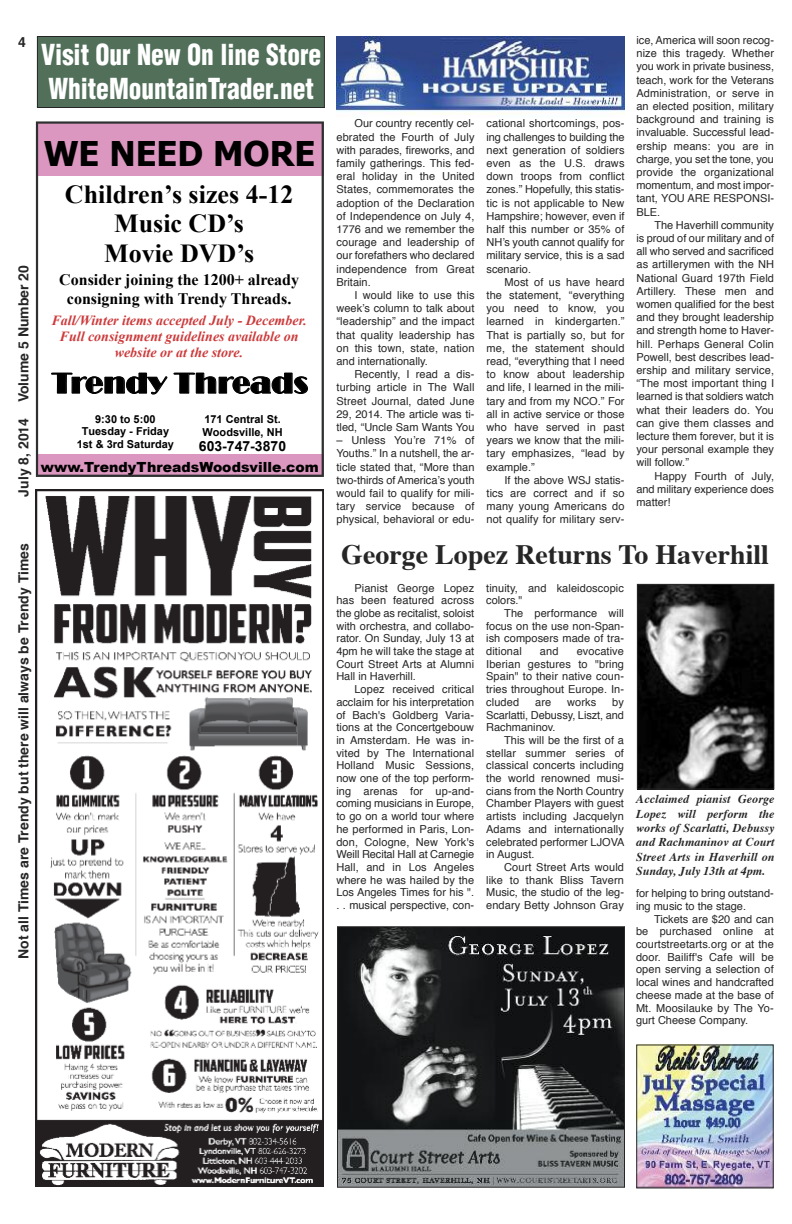
<style>
.page{position:relative;width:792px;height:1224px;background:#fff}
.page>*{position:absolute;margin:0;border:0;box-sizing:border-box;transform-origin:0 0}
.t1{font:34px "Tahoma Bold+IIFGMQ";color:#000}
.t2{font:30px "Broadway+UPNPQL";color:#000}
.t3{font:900 condensed 28.2px/33.9px "Helvetica";color:#fff;scale:.9 1}
.t4{font:700 28px "Times";color:#272627}
.t5{font:26px/29.9px "Times New Roman PS Bold MT+TIKQJV";color:#000;text-align:center}
.t6{font:16px/18.4px "Times New Roman PS Bold MT+TIKQJV";color:#000;text-align:center}
.t7{font:14px/16.1px "Times New Roman PS Bold Italic MT+DZHYOK";color:#cd3a3b;text-align:center}
.t8{font:700 14px "Helvetica";color:#272627}
.t9{font:14px "Arial Black+ZAVBYD";color:#000}
.t10{font:14px "Arial Bold MT+KQMJQV";color:#000}
.t11{font:italic 700 12px/14.4px "Times";letter-spacing:.005em;color:#272627;text-align:justify}
.t12{font:11px/13.2px "Helvetica";color:#272627;text-align:justify}
.t13{font:11px/12.6px "Arial Bold MT+KQMJQV";color:#000;text-align:center}
</style>
<div class="page">
<img style="left:336px;top:36px;width:288px;height:79px">
<img style="left:36px;top:490px;width:288px;height:696px">
<img style="left:639px;top:586px;width:133px;height:202px">
<div style="left:637px;top:584px;width:137px;height:206px;border:1px solid #272627"></div>
<img style="left:339px;top:928px;width:284px;height:258px">
<div style="left:337px;top:926px;width:288px;height:262px;border:1px solid #272627"></div>
<img style="left:638px;top:1046px;width:134px;height:140px">
<div style="left:636px;top:1044px;width:138px;height:144px;border:1px solid #272627"></div>
<svg style="left:36px;top:121px;width:288px;height:356px"></svg>
<div style="left:37px;top:36px;width:287px;height:72px;background:#516f59"></div>
<div style="left:37px;top:36px;width:288px;height:72px;border:1px solid #272627"></div>
<p class="t8" style="left:18px;top:36px;width:9px">4</p>
<h3 class="t3" style="left:41px;top:39px;width:313px">Visit Our New On line Store<br>WhiteMountainTrader.net</h3>
<p class="t8" style="left:18px;top:497px;width:233px;rotate:-90deg">july 8, 2014 Volume 5 Number 20</p>
<h1 class="t1" style="left:44px;top:132px;width:273px">WE NEED MORE</h1>
<h3 class="t5" style="left:65px;top:179px;width:230px">Children’s sizes 4-12<br>Music CD’s<br>Movie DVD’s</h3>
<h3 class="t6" style="left:59px;top:271px;width:241px">Consider joining the 1200+ already consigning with Trendy Threads.</h3>
<p class="t7" style="left:51px;top:312px;width:257px">Fall/Winter items accepted July - December.<br>Full consignment guidelines available on website or at the store.</p>
<h2 class="t2" style="left:51px;top:366px;width:258px">Trendy Threads</h2>
<p class="t13" style="left:77px;top:413px;width:99px">9:30 to 5:00<br>Tuesday - Friday<br>1st &amp; 3rd Saturday</p>
<p class="t13" style="left:203px;top:413px;width:82px;text-align:left">171 Central St.<br>Woodsville, NH</p>
<p class="t10" style="left:199px;top:438px;width:89px">603-747-3870</p>
<p class="t9" style="left:41px;top:457px;width:279px">www.TrendyThreadsWoodsville.com</p>
<p class="t8" style="left:18px;top:959px;width:417px;rotate:-90deg">Not all Times are Trendy but there will always be Trendy Times</p>
<p class="t12" style="left:636px;top:34px;width:139px">ice, America will soon recog&shy;nize this tragedy. Whether you work in private business, teach, work for the Veterans Administration, or serve in an elected position, military background and training is invaluable. Successful lead&shy;ership means: you are in charge, you set the tone, you provide the organizational momentum, and most impor&shy;tant, YOU ARE RESPONSI-BLE.</p>
<p class="t12" style="left:636px;top:219px;width:139px;text-indent:18px">The Haverhill community is proud of our military and of all who served and sacrificed as artillerymen with the NH National Guard 197th Field Artillery. These men and women qualified for the best and they brought leadership and strength home to Haver&shy;hill. Perhaps General Colin Powell, best describes lead&shy;ership and military service, “The most important thing I learned is that soldiers watch what their leaders do. You can give them classes and lecture them forever, but it is your personal example they will follow.”</p>
<p class="t12" style="left:636px;top:470px;width:139px;text-indent:18px">Happy Fourth of July, and military experience does matter!</p>
<h3 class="t4" style="left:341px;top:543px;width:429px">George Lopez returns To haverhill</h3>
<p class="t12" style="left:337px;top:118px;width:140px;text-indent:18px">Our country recently cel&shy;ebrated the Fourth of July with parades, fireworks, and family gatherings. This fed&shy;eral holiday in the United States, commemorates the adoption of the Declaration of Independence on July 4, 1776 and we remember the courage and leadership of our forefathers who declared independence from Great Britain.</p>
<p class="t12" style="left:337px;top:289px;width:140px;text-indent:18px">I would like to use this week’s column to talk about “leadership” and the impact that quality leadership has on this town, state, nation and internationally.</p>
<p class="t12" style="left:337px;top:369px;width:140px;text-indent:18px">Recently, I read a dis&shy;turbing article in The Wall Street Journal, dated June 29, 2014. The article was ti&shy;tled, “Uncle Sam Wants You</p>
<p class="t12" style="left:337px;top:435px;width:140px">– Unless You’re 71% of Youths.” In a nutshell, the ar&shy;ticle stated that, “More than two-thirds of America’s youth would fail to qualify for mili&shy;tary service because of physical, behavioral or edu-</p>
<p class="t12" style="left:487px;top:118px;width:140px">cational shortcomings, pos&shy;ing challenges to building the next generation of soldiers even as the U.S. draws down troops from conflict zones.” Hopefully, this statis&shy;tic is not applicable to New Hampshire; however, even if half this number or 35% of NH’s youth cannot qualify for military service, this is a sad scenario.</p>
<p class="t12" style="left:487px;top:276px;width:140px;text-indent:18px">Most of us have heard the statement, “everything you need to know, you learned in kindergarten.” That is partially so, but for me, the statement should read, “everything that I need to know about leadership and life, I learned in the mili&shy;tary and from my NCO.” For all in active service or those who have served in past years we know that the mili&shy;tary emphasizes, “lead by example.”</p>
<p class="t12" style="left:487px;top:474px;width:140px;text-indent:18px">If the above WSJ statis&shy;tics are correct and if so many young Americans do not qualify for military serv-</p>
<p class="t12" style="left:336px;top:582px;width:139px;line-height:12.7px;text-indent:18px">Pianist George Lopez has been featured across the globe as recitalist, soloist with orchestra, and collabo&shy;rator. On Sunday, July 13 at 4pm he will take the stage at Court Street Arts at Alumni Hall in Haverhill.</p>
<p class="t12" style="left:336px;top:684px;width:139px;line-height:12.7px;text-indent:18px">Lopez received critical acclaim for his interpretation of Bach's Goldberg Varia&shy;tions at the Concertgebouw in Amsterdam. He was in&shy;vited by The International Holland Music Sessions, now one of the top perform&shy;ing arenas for up-and&shy;coming musicians in Europe, to go on a world tour where he performed in Paris, Lon&shy;don, Cologne, New York's Weill Recital Hall at Carnegie Hall, and in Los Angeles where he was hailed by the Los Angeles Times for his ". . . musical perspective, con-</p>
<p class="t12" style="left:486px;top:582px;width:139px;line-height:12.7px">tinuity, and kaleidoscopic colors."</p>
<p class="t12" style="left:486px;top:608px;width:139px;line-height:12.7px;text-indent:18px">The performance will focus on the use non-Span&shy;ish composers made of tra&shy;ditional</p>
<p class="t12" style="left:540px;top:645px;width:20px">and</p>
<p class="t12" style="left:486px;top:646px;width:139px;line-height:12.7px;text-indent:90px">evocative Iberian gestures to "bring Spain" to their native coun&shy;tries throughout Europe. In&shy;cluded</p>
<p class="t12" style="left:486px;top:696px;width:139px;line-height:12.7px;text-indent:126px">by Scarlatti, Debussy, Liszt, and Rachmaninov.</p>
<p class="t12" style="left:486px;top:735px;width:140px;line-height:12.7px;text-indent:18px">This will be the first of a stellar summer series of classical concerts including the world renowned musi&shy;cians from the North Country Chamber Players with guest artists including Jacquelyn Adams and internationally celebrated performer LJOVA in August.</p>
<p class="t12" style="left:486px;top:862px;width:139px;line-height:12.7px;text-indent:18px">Court Street Arts would like to thank Bliss Tavern Music, the studio of the leg&shy;endary Betty Johnson Gray</p>
<p class="t12" style="left:535px;top:696px;width:18px">are</p>
<p class="t12" style="left:567px;top:696px;width:31px">works</p>
<p class="t11" style="left:636px;top:793px;width:140px">Acclaimed pianist George Lopez will perform the works of Scarlatti, Debussy and Rachmaninov at Court Street Arts in Haverhill on Sunday, July 13th at 4pm.</p>
<p class="t12" style="left:636px;top:888px;width:139px;line-height:12.7px">for helping to bring outstand&shy;ing music to the stage.</p>
<p class="t12" style="left:636px;top:913px;width:139px;line-height:12.7px;text-indent:18px">Tickets are $20 and can be purchased online at courtstreetarts.org or at the door. Bailiff's Cafe will be open serving a selection of local wines and handcrafted cheese made at the base of Mt. Moosilauke by The Yo&shy;gurt Cheese Company.</p>
</div>
